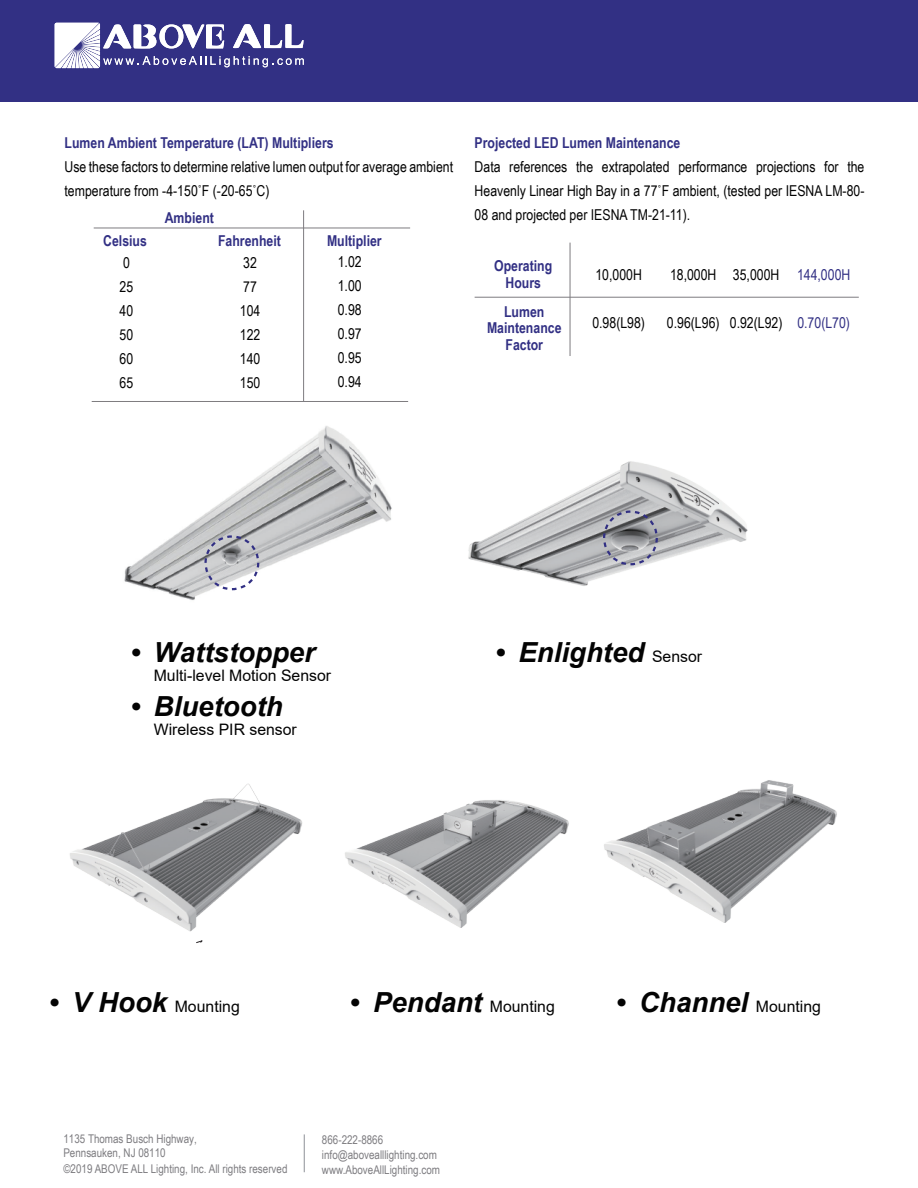
<style>
.page{position:relative;width:918px;height:1188px;background:#fff}
.page>*{position:absolute;margin:0;border:0;box-sizing:border-box;transform-origin:0 0}
.t1{font:italic 700 27.6px "Arial";color:#030303}
.t2{font:15.75px "Arial";color:#030303}
.t3{font:15px/24px "Arial Narrow";color:#030303}
.t4{font:700 15px/16.5px "Arial Narrow";color:#323084;text-align:center}
.t5{font:15px "Arial Narrow";color:#323084}
.t6{font:12px/15px "Arial Narrow";color:#7d7c80}
.s1{font-weight:400;font-style:normal;font-size:15.75px}
.s2{font-weight:700;font-style:italic;font-size:27.6px}
</style>
<div class="page">
<svg style="left:196px;top:941px;width:7px;height:2px"></svg>
<img style="left:345px;top:800px;width:224px;height:128px">
<img style="left:604px;top:780px;width:233px;height:142px">
<img style="left:70px;top:784px;width:233px;height:157px">
<div style="left:0;top:0;width:918px;height:102px;background:#323084"></div>
<hr style="left:94px;top:228px;width:316px;height:1px;background:#7e7c80">
<hr style="left:92px;top:401px;width:316px;height:1px;background:#7e7c80">
<hr style="left:303px;top:210px;width:1px;height:191px;background:#7e7c80">
<hr style="left:475px;top:297px;width:384px;height:1px;background:#7e7c80">
<hr style="left:570px;top:243px;width:1px;height:113px;background:#7e7c80">
<svg style="left:55px;top:23px;width:249px;height:45px"></svg>
<img style="left:468px;top:461px;width:280px;height:125px">
<div style="left:603px;top:510px;width:55px;height:55px;border:2px dashed #323084;border-radius:50%"></div>
<img style="left:124px;top:426px;width:268px;height:174px">
<div style="left:204px;top:535px;width:55px;height:55px;border:2px dashed #323084;border-radius:50%"></div>
<hr style="left:304px;top:1134px;width:1px;height:38px;background:#8d9097">
<p class="t4" style="left:65px;top:134px;width:271px">Lumen Ambient Temperature (LAT) Multipliers</p>
<p class="t3" style="left:65px;top:154px;width:390px">Use these factors to determine relative lumen output for average ambient temperature from -4-150˚F (-20-65˚C)</p>
<p class="t4" style="left:475px;top:134px;width:207px">Projected LED Lumen Maintenance</p>
<p class="t3" style="left:475px;top:154px;width:391px">Data references the extrapolated performance projections for the<br>Heavenly Linear High Bay in a 77˚F ambient, (tested per IESNA LM-80-</p>
<p class="t4" style="left:165px;top:209px;width:51px">Ambient</p>
<p class="t3" style="left:475px;top:202px;width:217px">08 and projected per IESNA TM-21-11).</p>
<p class="t4" style="left:103px;top:232px;width:45px">Celsius</p>
<p class="t4" style="left:327px;top:232px;width:56px">Multiplier</p>
<p class="t3" style="left:120px;top:250px;width:15px">0<br>25<br>40<br>50<br>60<br>65</p>
<p class="t3" style="left:338px;top:249px;width:25px;text-align:justify">1.02<br>1.00<br>0.98<br>0.97<br>0.95<br>0.94</p>
<p class="t4" style="left:494px;top:257px;width:60px">Operating<br>Hours</p>
<p class="t4" style="left:218px;top:232px;width:64px">Fahrenheit</p>
<p class="t3" style="left:240px;top:250px;width:22px">32<br>77<br>104<br>122<br>140<br>150</p>
<p class="t4" style="left:487px;top:303px;width:76px">Lumen<br>Maintenance<br>Factor</p>
<p class="t3" style="left:595px;top:263px;width:48px">10,000H</p>
<p class="t3" style="left:592px;top:311px;width:54px">0.98(L98)</p>
<p class="t3" style="left:670px;top:263px;width:48px">18,000H</p>
<p class="t3" style="left:667px;top:311px;width:54px">0.96(L96)</p>
<p class="t3" style="left:733px;top:263px;width:48px">35,000H</p>
<p class="t3" style="left:730px;top:311px;width:54px">0.92(L92)</p>
<p class="t5" style="left:797px;top:264px;width:55px">144,000H</p>
<p class="t5" style="left:797px;top:312px;width:54px">0.70(L70)</p>
<h1 class="t1" style="left:130px;top:634px;width:187px">• Wattstopper</h1>
<p class="t2" style="left:154px;top:664px;width:179px">Multi-level Motion Sensor</p>
<h1 class="t1" style="left:130px;top:688px;width:154px">• Bluetooth</h1>
<p class="t2" style="left:154px;top:718px;width:145px">Wireless PIR sensor</p>
<h1 class="t1" style="left:495px;top:634px;width:209px">• Enlighted <span class="s1">Sensor</span></h1>
<p class="t2" style="left:48px;top:996px;width:193px"><span class="s2">• V Hook</span> Mounting</p>
<h1 class="t1" style="left:349px;top:984px;width:207px">• Pendant <span class="s1">Mounting</span></h1>
<h1 class="t1" style="left:615px;top:984px;width:207px">• Channel <span class="s1">Mounting</span></h1>
<p class="t6" style="left:63px;top:1131px;width:135px;line-height:14.4px">1135 Thomas Busch Highway,<br>Pennsauken, NJ 08110</p>
<p class="t6" style="left:63px;top:1160px;width:226px">©2019 ABOVE ALL Lighting, Inc. All rights reserved</p>
<p class="t6" style="left:322px;top:1132px;width:120px">866-222-8866 info@abovealllighting.com www.AboveAllLighting.com</p>
</div>
